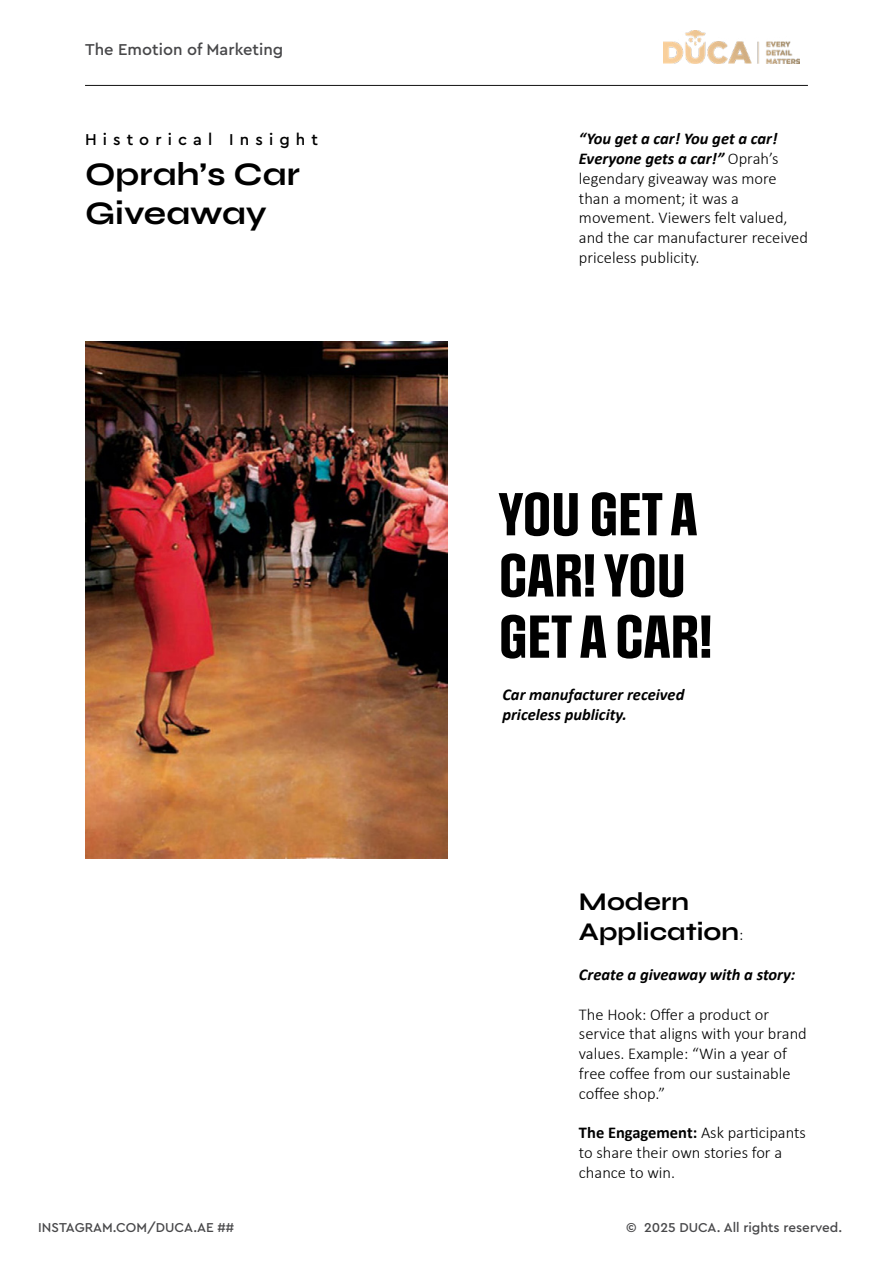
<style>
.page{position:relative;width:893px;height:1263px;background:#fff}
.page>*{position:absolute;margin:0;border:0;box-sizing:border-box;transform-origin:0 0}
.t1{font:700 51px/61.2px "Social Gothic";color:#000}
.t2{font:33px/39.6px "Syne";color:#000}
.t3{font:25.5px/30.6px "Syne";color:#000}
.t4{font:300 16.5px/19.8px "Calibri";color:#000}
.t5{font:italic 700 16.5px/19.8px "Calibri";color:#000}
.t6{font:500 16.5px "Cera Pro";color:#48484a}
.t7{font:500 16.5px "Cera Pro";letter-spacing:.37em;color:#000}
.t8{font:500 13.5px "Cera Pro";color:#48484a}
.s1{font-weight:700;font-style:italic}
.s2{font-family:"Calibri";font-weight:300;font-size:16.5px}
.s3{font-weight:700}
</style>
<div class="page">
<hr style="left:85px;top:85px;width:723px;height:1px;background:#121212">
<img style="left:663px;top:31px;width:136px;height:32px">
<img style="left:85px;top:341px;width:362px;height:517px">
<p class="t6" style="left:85px;top:38px;width:200px">The Emotion of Marketing</p>
<p class="t7" style="left:85px;top:129px;width:235px">Historical Insight</p>
<h2 class="t2" style="left:85px;top:153px;width:216px">Oprah’s Car<br>Giveaway</h2>
<p class="t4" style="left:579px;top:129px;width:230px"><span class="s1">“You get a car! You get a car!<br>Everyone gets a car!”</span> Oprah’s legendary giveaway was more than a moment; it was a movement. Viewers felt valued, and the car manufacturer received priceless publicity.</p>
<h1 class="t1" style="left:499px;top:487px;width:215px">YOU GET A<br>CAR! YOU<br>GET A CAR!</h1>
<p class="t5" style="left:502px;top:684px;width:183px">Car manufacturer received priceless publicity.</p>
<h3 class="t3" style="left:579px;top:885px;width:166px">Modern<br>Application<span class="s2">:</span></h3>
<p class="t5" style="left:579px;top:964px;width:218px">Create a giveaway with a story:</p>
<p class="t4" style="left:579px;top:1004px;width:229px">The Hook: Offer a product or service that aligns with your brand values. Example: “Win a year of free coffee from our sustainable coffee shop.”</p>
<p class="t4" style="left:579px;top:1123px;width:228px"><span class="s3">The Engagement:</span> Ask participants to share their own stories for a chance to win.</p>
<p class="t8" style="left:38px;top:1219px;width:197px">INSTAGRAM.COM/DUCA.AE ##</p>
<p class="t8" style="left:626px;top:1219px;width:218px">© 2025 DUCA. All rights reserved.</p>
</div>
